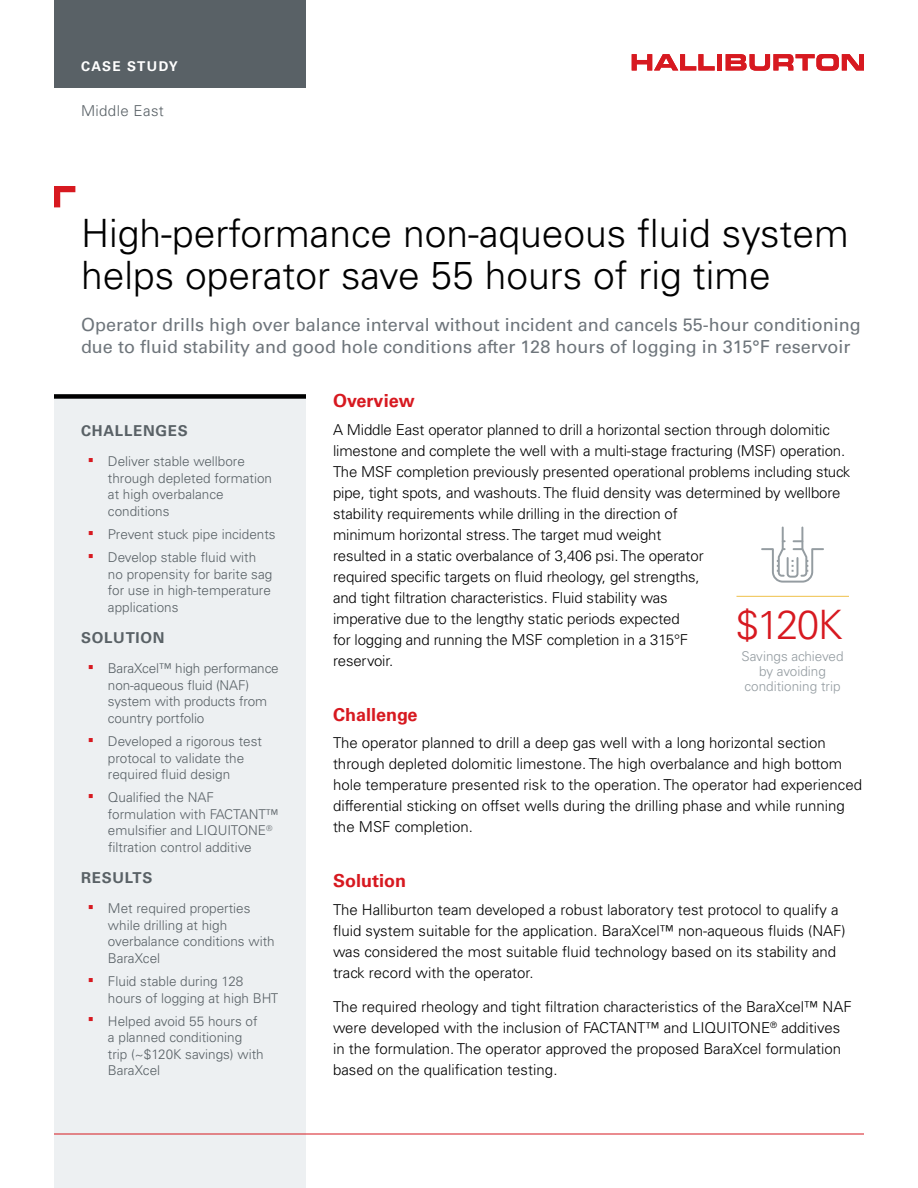
<style>
.page{position:relative;width:918px;height:1188px;background:#fff}
.page>*{position:absolute;margin:0;border:0;box-sizing:border-box;transform-origin:0 0}
.t1{font:300 40.5px "Univers LT Std";color:#d71920}
.t2{font:300 39px/42px "Univers LT Std";color:#000}
.t3{font:18px/21.6px "Univers LT Std";color:#6e757b}
.t4{font:700 18px "Univers LT Std";color:#d71920}
.t5{font:300 15px/21px "Univers LT Std";color:#000}
.t6{font:700 15px "Univers LT Std";letter-spacing:.05em;color:#596166}
.t7{font:300 15px "Univers LT Std";letter-spacing:.025em;color:#596166}
.t8{font:300 13.5px/16.5px "Univers LT Std";color:#596166}
.t9{font:300 13.5px/15px "Univers LT Std";color:#949ca1;text-align:center}
.t10{font:700 13.5px "Univers LT Std";letter-spacing:.1em;color:#fff}
</style>
<div class="page">
<div style="left:54px;top:394px;width:252px;height:794px;background:#edf0f2"></div>
<div style="left:54px;top:394px;width:252px;height:5px;background:#000"></div>
<svg style="left:54px;top:186px;width:21px;height:21px"></svg>
<svg style="left:761px;top:526px;width:63px;height:57px"></svg>
<hr style="left:736px;top:596px;width:113px;height:1px;background:#efc049">
<hr style="left:54px;top:1134px;width:810px;height:1px;background:#d71920">
<div style="left:54px;top:0;width:252px;height:88px;background:#596166"></div>
<svg style="left:632px;top:54px;width:83px;height:16px"></svg>
<div style="left:717px;top:54px;width:5px;height:16px;background:#d71920"></div>
<svg style="left:726px;top:54px;width:138px;height:17px"></svg>
<p class="t10" style="left:81px;top:58px;width:98px">CASE STUDY</p>
<p class="t7" style="left:81px;top:102px;width:84px">Middle East</p>
<h2 class="t2" style="left:81px;top:212px;width:769px">High-performance non-aqueous fluid system helps operator save 55 hours of rig time</h2>
<p class="t3" style="left:81px;top:314px;width:781px">Operator drills high over balance interval without incident and cancels 55-hour conditioning due to fluid stability and good hole conditions after 128 hours of logging in 315°F reservoir</p>
<p class="t6" style="left:81px;top:422px;width:108px">CHALLENGES</p>
<p class="t8" style="left:108px;top:453px;width:166px">Deliver stable wellbore through depleted formation at high overbalance conditions</p>
<p class="t8" style="left:108px;top:523px;width:169px;line-height:23.2px">Prevent stuck pipe incidents<br>Develop stable fluid with</p>
<p class="t8" style="left:108px;top:566px;width:166px;text-align:justify">no propensity for barite sag for use in high-temperature applications</p>
<p class="t6" style="left:81px;top:629px;width:85px">SOLUTION</p>
<p class="t8" style="left:108px;top:660px;width:172px">BaraXcel™ high performance non-aqueous fluid (NAF) system with products from country portfolio</p>
<p class="t8" style="left:108px;top:733px;width:156px">Developed a rigorous test protocal to validate the required fluid design</p>
<p class="t8" style="left:108px;top:789px;width:172px">Qualified the NAF formulation with FACTANT™ emulsifier and LIQUITONE<sup>® </sup>filtration control additive</p>
<p class="t6" style="left:81px;top:869px;width:73px">RESULTS</p>
<p class="t8" style="left:108px;top:900px;width:168px">Met required properties while drilling at high overbalance conditions with<br>BaraXcel</p>
<p class="t8" style="left:108px;top:973px;width:172px">Fluid stable during 128 hours of logging at high BHT</p>
<p class="t8" style="left:108px;top:1013px;width:157px">Helped avoid 55 hours of a planned conditioning trip (~$120K savings) with<br>BaraXcel</p>
<p class="t4" style="left:333px;top:390px;width:83px">Overview</p>
<p class="t5" style="left:333px;top:419px;width:519px">A Middle East operator planned to drill a horizontal section through dolomitic limestone and complete the well with a multi-stage fracturing (MSF) operation.<br>The MSF completion previously presented operational problems including stuck pipe, tight spots, and washouts. The fluid density was determined by wellbore stability requirements while drilling in the direction of<br>minimum horizontal stress. The target mud weight<br>resulted in a static overbalance of 3,406 psi. The operator<br>required specific targets on fluid rheology, gel strengths,<br>and tight filtration characteristics. Fluid stability was<br>imperative due to the lengthy static periods expected<br>for logging and running the MSF completion in a 315°F<br>reservoir.</p>
<h1 class="t1" style="left:736px;top:601px;width:108px">$120K</h1>
<p class="t9" style="left:742px;top:649px;width:104px">Savings achieved by avoiding conditioning trip</p>
<p class="t4" style="left:333px;top:704px;width:86px">Challenge</p>
<p class="t5" style="left:333px;top:733px;width:531px">The operator planned to drill a deep gas well with a long horizontal section through depleted dolomitic limestone. The high overbalance and high bottom hole temperature presented risk to the operation. The operator had experienced differential sticking on offset wells during the drilling phase and while running the MSF completion.</p>
<p class="t4" style="left:333px;top:870px;width:75px">Solution</p>
<p class="t5" style="left:333px;top:899px;width:514px">The Halliburton team developed a robust laboratory test protocol to qualify a fluid system suitable for the application. BaraXcel™ non-aqueous fluids (NAF) was considered the most suitable fluid technology based on its stability and track record with the operator.</p>
<p class="t5" style="left:333px;top:997px;width:520px">The required rheology and tight filtration characteristics of the BaraXcel™ NAF were developed with the inclusion of FACTANT™ and LIQUITONE<sup>®</sup> additives in the formulation. The operator approved the proposed BaraXcel formulation based on the qualification testing.</p>
</div>
